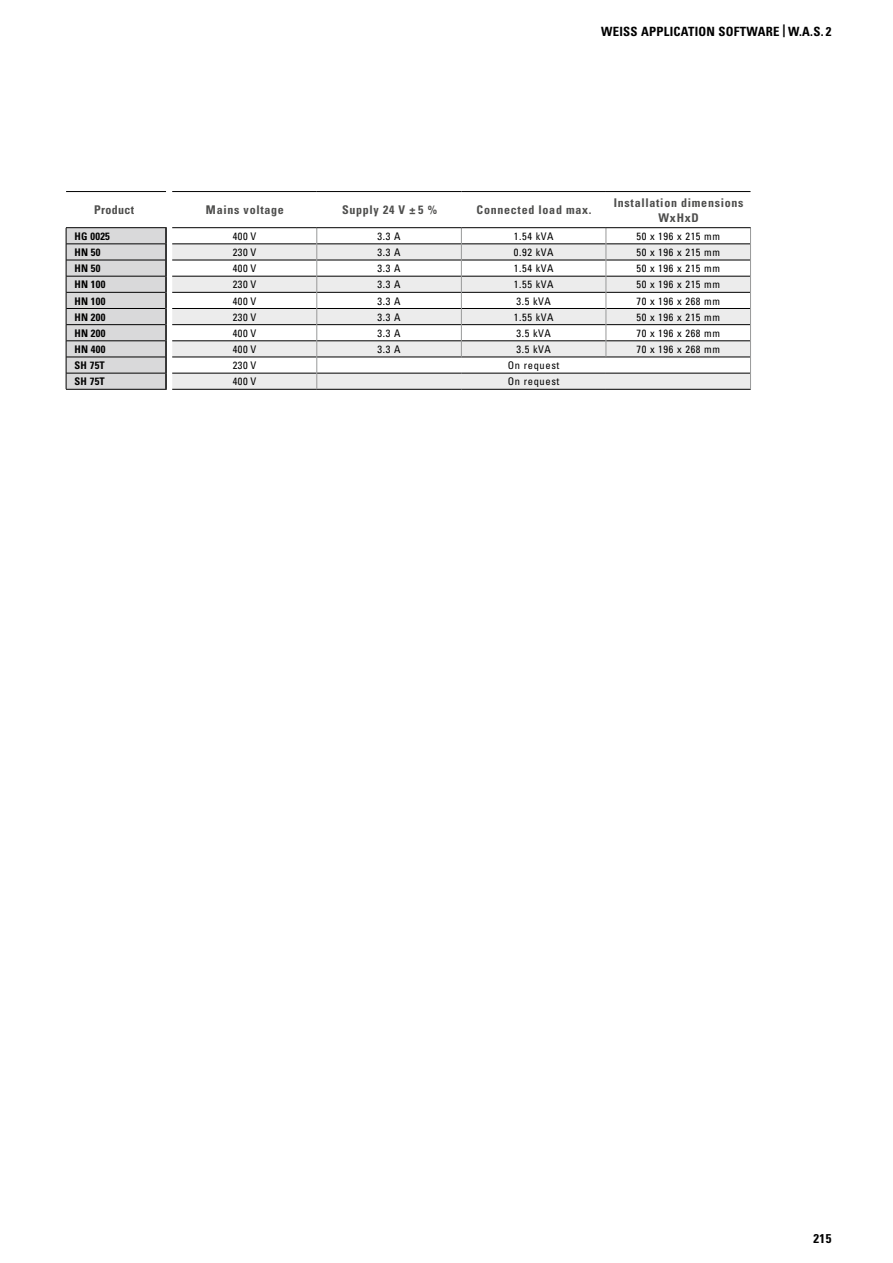
<style>
.page{position:relative;width:893px;height:1263px;background:#fff}
.page>*{position:absolute;margin:0;border:0;box-sizing:border-box;transform-origin:0 0}
.t1{font:700 condensed 12.75px "Univers";letter-spacing:.02em;color:#000}
.t2{font:700 condensed 12px/15px "Univers";letter-spacing:.06em;color:#4e4e4d;text-align:center}
.t3{font:700 condensed 12px "Univers";letter-spacing:.025em;color:#4e4e4d}
.t4{font:condensed 10.5px "Univers";letter-spacing:.06em;color:#000}
.t5{font:700 condensed 10.5px/16.2px "Univers";letter-spacing:.02em;color:#000}
</style>
<div class="page">
<svg style="left:172px;top:244px;width:578px;height:145px;fill:#ececec"></svg>
<hr style="left:172px;top:191px;width:145px;height:1px;background:#000">
<hr style="left:317px;top:191px;width:144px;height:1px;background:#000">
<hr style="left:461px;top:191px;width:145px;height:1px;background:#000">
<hr style="left:606px;top:191px;width:144px;height:1px;background:#000">
<hr style="left:172px;top:243px;width:145px;height:1px;background:#000">
<hr style="left:317px;top:243px;width:144px;height:1px;background:#000">
<hr style="left:462px;top:243px;width:144px;height:1px;background:#000">
<hr style="left:606px;top:243px;width:144px;height:1px;background:#000">
<hr style="left:172px;top:260px;width:145px;height:1px;background:#000">
<hr style="left:317px;top:260px;width:144px;height:1px;background:#000">
<hr style="left:462px;top:260px;width:144px;height:1px;background:#000">
<hr style="left:606px;top:260px;width:144px;height:1px;background:#000">
<hr style="left:172px;top:276px;width:145px;height:1px;background:#000">
<hr style="left:317px;top:276px;width:144px;height:1px;background:#000">
<hr style="left:462px;top:276px;width:144px;height:1px;background:#000">
<hr style="left:606px;top:276px;width:144px;height:1px;background:#000">
<hr style="left:172px;top:292px;width:145px;height:1px;background:#000">
<hr style="left:317px;top:292px;width:144px;height:1px;background:#000">
<hr style="left:462px;top:292px;width:144px;height:1px;background:#000">
<hr style="left:606px;top:292px;width:144px;height:1px;background:#000">
<hr style="left:172px;top:308px;width:145px;height:1px;background:#000">
<hr style="left:317px;top:308px;width:144px;height:1px;background:#000">
<hr style="left:462px;top:308px;width:144px;height:1px;background:#000">
<hr style="left:606px;top:308px;width:144px;height:1px;background:#000">
<hr style="left:172px;top:324px;width:145px;height:1px;background:#000">
<hr style="left:317px;top:324px;width:144px;height:1px;background:#000">
<hr style="left:462px;top:324px;width:144px;height:1px;background:#000">
<hr style="left:606px;top:324px;width:144px;height:1px;background:#000">
<hr style="left:172px;top:340px;width:145px;height:1px;background:#000">
<hr style="left:317px;top:340px;width:144px;height:1px;background:#000">
<hr style="left:462px;top:340px;width:144px;height:1px;background:#000">
<hr style="left:606px;top:340px;width:144px;height:1px;background:#000">
<hr style="left:172px;top:357px;width:145px;height:1px;background:#000">
<hr style="left:317px;top:357px;width:144px;height:1px;background:#000">
<hr style="left:461px;top:357px;width:145px;height:1px;background:#000">
<hr style="left:606px;top:357px;width:144px;height:1px;background:#000">
<hr style="left:172px;top:373px;width:145px;height:1px;background:#000">
<hr style="left:317px;top:373px;width:144px;height:1px;background:#000">
<hr style="left:461px;top:373px;width:145px;height:1px;background:#000">
<hr style="left:606px;top:373px;width:144px;height:1px;background:#000">
<hr style="left:172px;top:389px;width:145px;height:1px;background:#000">
<hr style="left:317px;top:389px;width:144px;height:1px;background:#000">
<hr style="left:461px;top:389px;width:145px;height:1px;background:#000">
<hr style="left:606px;top:389px;width:145px;height:1px;background:#000">
<svg style="left:461px;top:228px;width:1px;height:129px"></svg>
<svg style="left:606px;top:228px;width:1px;height:129px"></svg>
<svg style="left:317px;top:228px;width:1px;height:161px"></svg>
<svg style="left:750px;top:228px;width:1px;height:161px"></svg>
<hr style="left:172px;top:227px;width:145px;height:1px;background:#000">
<hr style="left:317px;top:227px;width:144px;height:1px;background:#000">
<hr style="left:461px;top:227px;width:145px;height:1px;background:#000">
<hr style="left:606px;top:227px;width:145px;height:1px;background:#000">
<hr style="left:66px;top:191px;width:100px;height:1px;background:#000">
<svg style="left:66px;top:228px;width:101px;height:161px;background:#d0d0d0"></svg>
<hr style="left:66px;top:243px;width:99px;height:1px;background:#000">
<hr style="left:66px;top:260px;width:99px;height:1px;background:#000">
<hr style="left:66px;top:276px;width:99px;height:1px;background:#000">
<hr style="left:66px;top:292px;width:99px;height:1px;background:#000">
<hr style="left:66px;top:308px;width:99px;height:1px;background:#000">
<hr style="left:66px;top:324px;width:99px;height:1px;background:#000">
<hr style="left:66px;top:340px;width:99px;height:1px;background:#000">
<hr style="left:66px;top:357px;width:99px;height:1px;background:#000">
<hr style="left:66px;top:373px;width:99px;height:1px;background:#000">
<hr style="left:66px;top:389px;width:101px;height:1px;background:#000">
<hr style="left:66px;top:227px;width:101px;height:1px;background:#000">
<p class="t3" style="left:94px;top:203px;width:41px">Product</p>
<p class="t5" style="left:75px;top:228px;width:37px">HG 0025<br>HN 50<br>HN 50<br>HN 100<br>HN 100<br>HN 200<br>HN 200<br>HN 400<br>SH 75T<br>SH 75T</p>
<p class="t1" style="left:601px;top:23px;width:232px">WEISS APPLICATION SOFTWARE | W.A.S. 2</p>
<p class="t2" style="left:206px;top:202px;width:79px">Mains voltage</p>
<p class="t2" style="left:342px;top:202px;width:97px">Supply 24 V ± 5 %</p>
<p class="t2" style="left:477px;top:202px;width:116px">Connected load max.</p>
<p class="t2" style="left:614px;top:195px;width:131px">Installation dimensions<br>WxHxD</p>
<p class="t4" style="left:233px;top:230px;width:25px">400 V</p>
<p class="t4" style="left:378px;top:230px;width:24px">3.3 A</p>
<p class="t4" style="left:514px;top:230px;width:41px">1.54 kVA</p>
<p class="t4" style="left:636px;top:230px;width:85px">50 x 196 x 215 mm</p>
<p class="t4" style="left:233px;top:246px;width:25px">230 V</p>
<p class="t4" style="left:378px;top:246px;width:24px">3.3 A</p>
<p class="t4" style="left:514px;top:246px;width:41px">0.92 kVA</p>
<p class="t4" style="left:636px;top:246px;width:85px">50 x 196 x 215 mm</p>
<p class="t4" style="left:233px;top:262px;width:25px">400 V</p>
<p class="t4" style="left:378px;top:262px;width:24px">3.3 A</p>
<p class="t4" style="left:514px;top:262px;width:41px">1.54 kVA</p>
<p class="t4" style="left:636px;top:262px;width:85px">50 x 196 x 215 mm</p>
<p class="t4" style="left:233px;top:278px;width:25px">230 V</p>
<p class="t4" style="left:378px;top:278px;width:24px">3.3 A</p>
<p class="t4" style="left:514px;top:278px;width:41px">1.55 kVA</p>
<p class="t4" style="left:636px;top:278px;width:85px">50 x 196 x 215 mm</p>
<p class="t4" style="left:233px;top:294px;width:25px">400 V</p>
<p class="t4" style="left:378px;top:294px;width:24px">3.3 A</p>
<p class="t4" style="left:516px;top:294px;width:36px">3.5 kVA</p>
<p class="t4" style="left:636px;top:294px;width:85px">70 x 196 x 268 mm</p>
<p class="t4" style="left:233px;top:310px;width:25px">230 V</p>
<p class="t4" style="left:378px;top:310px;width:24px">3.3 A</p>
<p class="t4" style="left:514px;top:310px;width:41px">1.55 kVA</p>
<p class="t4" style="left:636px;top:310px;width:85px">50 x 196 x 215 mm</p>
<p class="t4" style="left:233px;top:327px;width:25px">400 V</p>
<p class="t4" style="left:378px;top:327px;width:24px">3.3 A</p>
<p class="t4" style="left:516px;top:327px;width:36px">3.5 kVA</p>
<p class="t4" style="left:636px;top:327px;width:85px">70 x 196 x 268 mm</p>
<p class="t4" style="left:233px;top:343px;width:25px">400 V</p>
<p class="t4" style="left:378px;top:343px;width:24px">3.3 A</p>
<p class="t4" style="left:516px;top:343px;width:36px">3.5 kVA</p>
<p class="t4" style="left:636px;top:343px;width:85px">70 x 196 x 268 mm</p>
<p class="t4" style="left:233px;top:359px;width:25px">230 V</p>
<p class="t4" style="left:508px;top:359px;width:53px">On request</p>
<p class="t4" style="left:233px;top:375px;width:25px">400 V</p>
<p class="t4" style="left:508px;top:375px;width:53px">On request</p>
<p class="t1" style="left:813px;top:1231px;width:20px">215</p>
</div>
